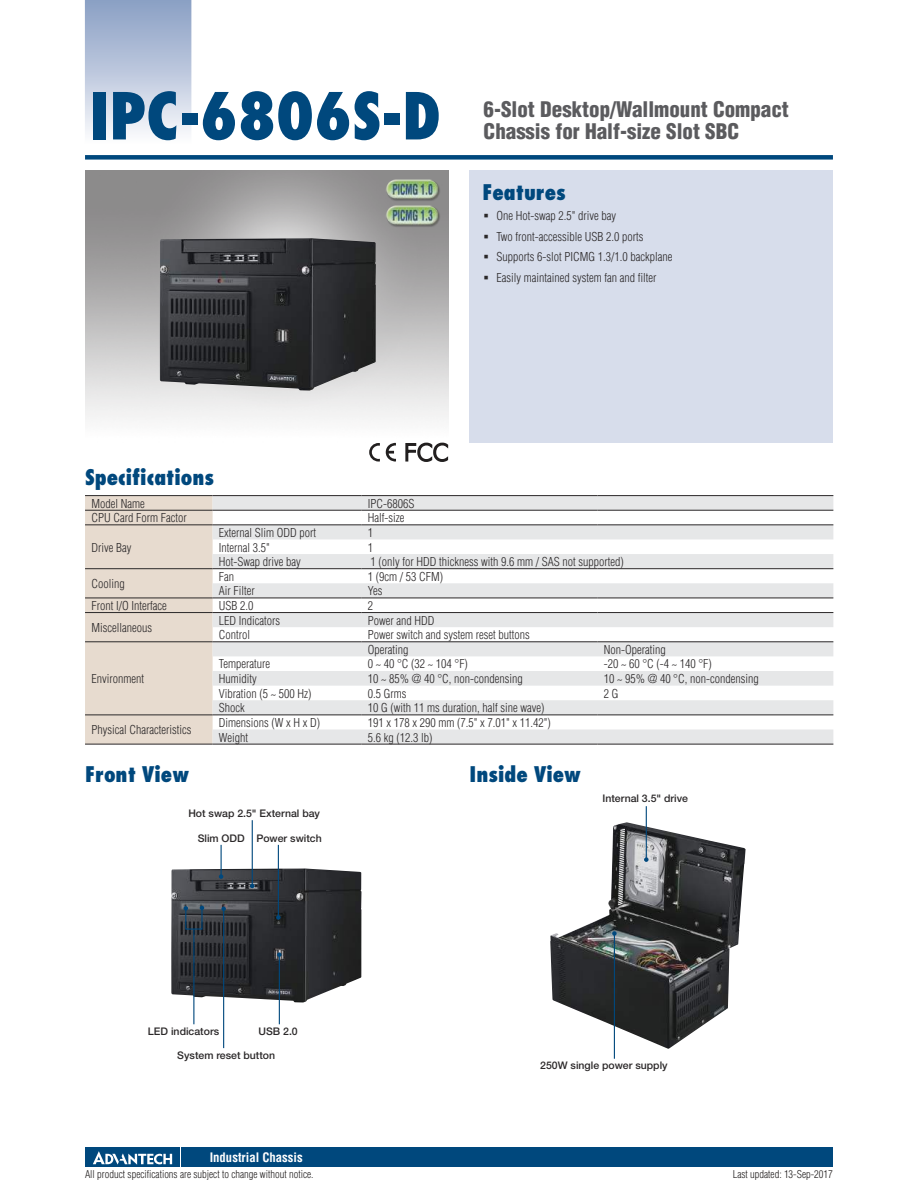
<style>
.page{position:relative;width:918px;height:1188px;background:#fff}
.page>*{position:absolute;margin:0;border:0;box-sizing:border-box;transform-origin:0 0}
.t1{font:800 condensed 63px "Futura";color:#00487d}
.t2{font:900 condensed 21px/22.5px "Helvetica";color:#5b5b5e}
.t3{font:800 condensed 21px "Futura";color:#00487d}
.t4{font:700 condensed 12.75px "Helvetica";color:#fff}
.t5{font:300 condensed 12px/20.7px "Helvetica";color:#2b2829}
.t6{font:500 10.5px "Helvetica Neue";color:#2b2829}
.t7{font:300 condensed 10.5px "Helvetica";color:#221f1f}
</style>
<div class="page">
<div style="left:85px;top:155px;width:748px;height:5px;background:#00487d"></div>
<div style="left:182px;top:1147px;width:651px;height:20px;background:#00487d"></div>
<div style="left:85px;top:1147px;width:95px;height:20px;background:#00487d"></div>
<svg style="left:93px;top:1151px;width:79px;height:14px"></svg>
<div style="left:470px;top:170px;width:363px;height:272px;background:#d7ddeb"></div>
<div style="left:85px;top:496px;width:128px;height:248px;background:#e7dbcf"></div>
<svg style="left:213px;top:496px;width:620px;height:248px;fill:#e6e7e8"></svg>
<hr style="left:85px;top:744px;width:128px;height:1px;background:#2b2829">
<hr style="left:213px;top:744px;width:148px;height:1px;background:#2b2829">
<hr style="left:361px;top:744px;width:236px;height:1px;background:#2b2829">
<hr style="left:597px;top:744px;width:236px;height:1px;background:#2b2829">
<hr style="left:85px;top:495px;width:128px;height:1px;background:#2b2829">
<hr style="left:213px;top:495px;width:148px;height:1px;background:#2b2829">
<hr style="left:361px;top:495px;width:236px;height:1px;background:#2b2829">
<hr style="left:597px;top:495px;width:236px;height:1px;background:#2b2829">
<hr style="left:85px;top:568px;width:128px;height:1px;background:#2b2829">
<hr style="left:213px;top:568px;width:148px;height:1px;background:#2b2829">
<hr style="left:361px;top:568px;width:236px;height:1px;background:#2b2829">
<hr style="left:597px;top:568px;width:236px;height:1px;background:#2b2829">
<hr style="left:85px;top:598px;width:128px;height:1px;background:#2b2829">
<hr style="left:213px;top:598px;width:148px;height:1px;background:#2b2829">
<hr style="left:361px;top:598px;width:236px;height:1px;background:#2b2829">
<hr style="left:597px;top:598px;width:236px;height:1px;background:#2b2829">
<hr style="left:85px;top:612px;width:128px;height:1px;background:#2b2829">
<hr style="left:213px;top:612px;width:148px;height:1px;background:#2b2829">
<hr style="left:361px;top:612px;width:236px;height:1px;background:#2b2829">
<hr style="left:597px;top:612px;width:236px;height:1px;background:#2b2829">
<hr style="left:85px;top:641px;width:128px;height:1px;background:#2b2829">
<hr style="left:85px;top:715px;width:128px;height:1px;background:#2b2829">
<hr style="left:213px;top:641px;width:148px;height:1px;background:#2b2829">
<hr style="left:361px;top:641px;width:236px;height:1px;background:#2b2829">
<hr style="left:597px;top:641px;width:236px;height:1px;background:#2b2829">
<hr style="left:213px;top:715px;width:148px;height:1px;background:#2b2829">
<hr style="left:361px;top:715px;width:236px;height:1px;background:#2b2829">
<hr style="left:597px;top:715px;width:236px;height:1px;background:#2b2829">
<hr style="left:85px;top:510px;width:128px;height:1px;background:#2b2829">
<hr style="left:213px;top:510px;width:148px;height:1px;background:#2b2829">
<hr style="left:361px;top:510px;width:236px;height:1px;background:#2b2829">
<hr style="left:597px;top:510px;width:236px;height:1px;background:#2b2829">
<hr style="left:85px;top:524px;width:128px;height:1px;background:#2b2829">
<hr style="left:213px;top:524px;width:148px;height:1px;background:#2b2829">
<hr style="left:361px;top:524px;width:236px;height:1px;background:#2b2829">
<hr style="left:597px;top:524px;width:236px;height:1px;background:#2b2829">
<img style="left:160px;top:238px;width:216px;height:153px">
<img style="left:171px;top:868px;width:190px;height:134px">
<img style="left:550px;top:822px;width:196px;height:227px">
<hr style="left:221px;top:845px;width:1px;height:32px;background:#00487d">
<svg style="left:219px;top:874px;width:4px;height:5px"></svg>
<hr style="left:278px;top:845px;width:1px;height:72px;background:#00487d">
<svg style="left:276px;top:915px;width:5px;height:5px"></svg>
<hr style="left:252px;top:820px;width:1px;height:66px;background:#00487d">
<svg style="left:250px;top:884px;width:5px;height:4px"></svg>
<hr style="left:223px;top:909px;width:1px;height:139px;background:#00487d">
<svg style="left:221px;top:907px;width:5px;height:4px"></svg>
<div style="left:185px;top:907px;width:18px;height:23px;border:1px solid #00487d"></div>
<svg style="left:184px;top:906px;width:4px;height:5px"></svg>
<svg style="left:200px;top:906px;width:4px;height:4px"></svg>
<hr style="left:193px;top:929px;width:1px;height:95px;background:#00487d">
<hr style="left:279px;top:955px;width:1px;height:69px;background:#00487d">
<svg style="left:277px;top:952px;width:5px;height:5px"></svg>
<hr style="left:646px;top:806px;width:1px;height:54px;background:#00487d">
<svg style="left:644px;top:857px;width:5px;height:5px"></svg>
<hr style="left:614px;top:933px;width:1px;height:126px;background:#00487d">
<svg style="left:612px;top:931px;width:5px;height:5px"></svg>
<svg style="left:369px;top:443px;width:11px;height:19px"></svg>
<svg style="left:386px;top:443px;width:10px;height:19px"></svg>
<svg style="left:405px;top:442px;width:43px;height:20px"></svg>
<img style="left:375px;top:170px;width:73px;height:27px">
<img style="left:375px;top:197px;width:73px;height:38px">
<h1 class="t1" style="left:89px;top:89px;width:354px">IPC-6806S-D</h1>
<h2 class="t2" style="left:484px;top:100px;width:307px">6-Slot Desktop/Wallmount Compact<br>Chassis for Half-size Slot SBC</h2>
<h2 class="t3" style="left:482px;top:180px;width:85px">Features</h2>
<p class="t5" style="left:496px;top:206px;width:177px">One Hot-swap 2.5" drive bay<br>Two front-accessible USB 2.0 ports Supports 6-slot PICMG 1.3/1.0 backplane Easily maintained system fan and filter</p>
<h2 class="t3" style="left:85px;top:468px;width:131px">Specifications</h2>
<p class="t5" style="left:91px;top:494px;width:55px">Model Name</p>
<p class="t5" style="left:368px;top:494px;width:48px">IPC-6806S</p>
<p class="t5" style="left:91px;top:509px;width:97px">CPU Card Form Factor</p>
<p class="t5" style="left:368px;top:509px;width:38px">Half-size</p>
<p class="t5" style="left:91px;top:538px;width:42px">Drive Bay</p>
<p class="t5" style="left:219px;top:523px;width:99px">External Slim ODD port</p>
<p class="t5" style="left:368px;top:523px;width:7px">1</p>
<p class="t5" style="left:219px;top:538px;width:53px">Internal 3.5"</p>
<p class="t5" style="left:368px;top:538px;width:7px">1</p>
<p class="t5" style="left:219px;top:552px;width:83px">Hot-Swap drive bay</p>
<p class="t5" style="left:370px;top:552px;width:255px">1 (only for HDD thickness with 9.6 mm / SAS not supported)</p>
<p class="t5" style="left:91px;top:574px;width:35px">Cooling</p>
<p class="t5" style="left:219px;top:567px;width:17px">Fan</p>
<p class="t5" style="left:368px;top:567px;width:77px">1 (9cm / 53 CFM)</p>
<p class="t5" style="left:219px;top:582px;width:37px">Air Filter</p>
<p class="t5" style="left:368px;top:582px;width:16px">Yes</p>
<p class="t5" style="left:91px;top:596px;width:77px">Front I/O Interface</p>
<p class="t5" style="left:219px;top:596px;width:36px">USB 2.0</p>
<p class="t5" style="left:368px;top:596px;width:7px">2</p>
<p class="t5" style="left:91px;top:618px;width:62px">Miscellaneous</p>
<p class="t5" style="left:219px;top:611px;width:63px">LED Indicators</p>
<p class="t5" style="left:368px;top:611px;width:68px">Power and HDD</p>
<p class="t5" style="left:219px;top:625px;width:33px">Control</p>
<p class="t5" style="left:368px;top:625px;width:163px">Power switch and system reset buttons</p>
<p class="t5" style="left:91px;top:669px;width:54px">Environment</p>
<p class="t5" style="left:91px;top:720px;width:101px">Physical Characteristics</p>
<p class="t5" style="left:368px;top:640px;width:42px">Operating</p>
<p class="t5" style="left:604px;top:640px;width:63px">Non-Operating</p>
<p class="t5" style="left:219px;top:655px;width:53px">Temperature</p>
<p class="t5" style="left:368px;top:655px;width:102px">0 ~ 40 °C (32 ~ 104 °F)</p>
<p class="t5" style="left:604px;top:655px;width:110px">-20 ~ 60 °C (-4 ~ 140 °F)</p>
<p class="t5" style="left:219px;top:669px;width:39px">Humidity</p>
<p class="t5" style="left:368px;top:669px;width:156px">10 ~ 85% @ 40 °C, non-condensing</p>
<p class="t5" style="left:604px;top:669px;width:156px">10 ~ 95% @ 40 °C, non-condensing</p>
<p class="t5" style="left:219px;top:684px;width:94px">Vibration (5 ~ 500 Hz)</p>
<p class="t5" style="left:368px;top:684px;width:40px">0.5 Grms</p>
<p class="t5" style="left:604px;top:684px;width:16px">2 G</p>
<p class="t5" style="left:219px;top:699px;width:27px">Shock</p>
<p class="t5" style="left:368px;top:699px;width:178px">10 G (with 11 ms duration, half sine wave)</p>
<p class="t5" style="left:219px;top:713px;width:103px">Dimensions (W x H x D)</p>
<p class="t5" style="left:368px;top:713px;width:185px">191 x 178 x 290 mm (7.5" x 7.01" x 11.42")</p>
<p class="t5" style="left:219px;top:728px;width:31px">Weight</p>
<p class="t5" style="left:368px;top:728px;width:66px">5.6 kg (12.3 lb)</p>
<h2 class="t3" style="left:85px;top:765px;width:106px">Front View</h2>
<h2 class="t3" style="left:470px;top:765px;width:113px">Inside View</h2>
<p class="t6" style="left:188px;top:810px;width:133px">Hot swap 2.5" External bay</p>
<p class="t6" style="left:198px;top:834px;width:126px">Slim ODD Power switch</p>
<p class="t6" style="left:603px;top:795px;width:87px">Internal 3.5" drive</p>
<p class="t6" style="left:148px;top:1028px;width:73px">LED indicators</p>
<p class="t6" style="left:259px;top:1028px;width:41px">USB 2.0</p>
<p class="t6" style="left:177px;top:1052px;width:99px">System reset button</p>
<p class="t4" style="left:210px;top:1150px;width:95px">Industrial Chassis</p>
<p class="t7" style="left:85px;top:1170px;width:230px">All product specifications are subject to change without notice.</p>
<p class="t6" style="left:540px;top:1062px;width:129px">250W single power supply</p>
<p class="t7" style="left:733px;top:1170px;width:102px">Last updated: 13-Sep-2017</p>
</div>
